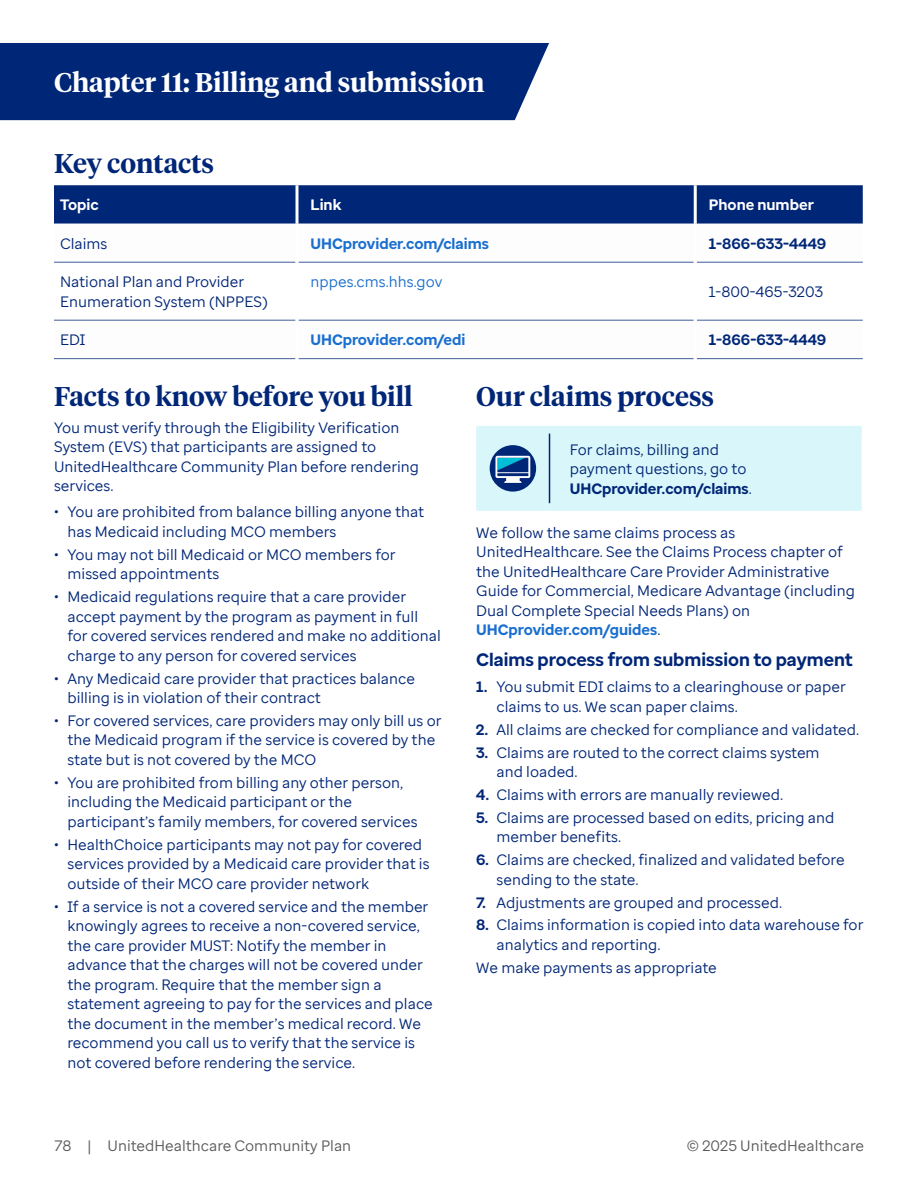
<style>
.page{position:relative;width:918px;height:1188px;background:#fff}
.page>*{position:absolute;margin:0;border:0;box-sizing:border-box;transform-origin:0 0}
.H4{font:600 27px "UHC Serif Headline";color:#002677}
.chapter_header{font:600 27px "UHC Serif Headline";color:#fff}
.Body{font:700 18px "Enterprise Sans";color:#002677}
.Body-2{font:15px/19.5px "Enterprise Sans";color:#002677}
.Body-3{font:15px "Enterprise Sans";color:#5a5a5a}
.Body-4{font:700 15px "Enterprise Sans";color:#196ecf}
.Body-5{font:700 15px "Enterprise Sans";color:#002677}
.Body-6{font:700 15px "Enterprise Sans";color:#fff}
.Body-7{font:15px "Enterprise Sans";color:#196ecf}
.s1{font-weight:700}
.s2{font-weight:700;color:#196ecf}
</style>
<div class="page">
<div style="left:476px;top:426px;width:74px;height:7px;background:#d9f6fa"></div>
<div style="left:476px;top:503px;width:74px;height:8px;background:#d9f6fa"></div>
<div style="left:550px;top:426px;width:312px;height:7px;background:#d9f6fa"></div>
<div style="left:550px;top:503px;width:312px;height:8px;background:#d9f6fa"></div>
<svg style="left:476px;top:433px;width:386px;height:71px;background:#cdebf3"></svg>
<div style="left:54px;top:185px;width:809px;height:39px;background:#002677"></div>
<svg style="left:54px;top:261px;width:809px;height:59px"></svg>
<hr style="left:697px;top:262px;width:166px;height:1px;background:#405c99">
<hr style="left:697px;top:320px;width:166px;height:1px;background:#405c99">
<hr style="left:697px;top:358px;width:166px;height:1px;background:#405c99">
<hr style="left:54px;top:262px;width:242px;height:1px;background:#405c99">
<hr style="left:298px;top:262px;width:396px;height:1px;background:#405c99">
<hr style="left:54px;top:320px;width:242px;height:1px;background:#405c99">
<hr style="left:298px;top:320px;width:396px;height:1px;background:#405c99">
<hr style="left:54px;top:358px;width:242px;height:1px;background:#405c99">
<hr style="left:298px;top:358px;width:396px;height:1px;background:#405c99">
<hr style="left:296px;top:185px;width:2px;height:39px;background:#fff">
<hr style="left:694px;top:185px;width:3px;height:39px;background:#fff">
<hr style="left:296px;top:224px;width:2px;height:38px;background:#fff">
<hr style="left:296px;top:262px;width:2px;height:58px;background:#fff">
<hr style="left:694px;top:224px;width:3px;height:38px;background:#fff">
<hr style="left:694px;top:262px;width:3px;height:58px;background:#fff">
<div style="left:0;top:43px;width:549px;height:77px;background:#002677"></div>
<p class="chapter_header" style="left:54px;top:64px;width:432px">Chapter 11: Billing and submission</p>
<p class="H4" style="left:54px;top:144px;width:162px">Key contacts</p>
<p class="Body-6" style="left:60px;top:195px;width:40px">Topic</p>
<p class="Body-6" style="left:310px;top:195px;width:33px">Link</p>
<p class="Body-6" style="left:709px;top:195px;width:107px">Phone number</p>
<p class="Body-2" style="left:60px;top:234px;width:49px">Claims</p>
<p class="Body-4" style="left:310px;top:234px;width:180px">UHCprovider.com/claims</p>
<p class="Body-5" style="left:709px;top:234px;width:119px">1-866-633-4449</p>
<p class="Body-2" style="left:60px;top:272px;width:209px">National Plan and Provider<br>Enumeration System (NPPES)</p>
<p class="Body-7" style="left:310px;top:272px;width:133px">nppes.cms.hhs.gov</p>
<p class="Body-2" style="left:709px;top:282px;width:116px">1-800-465-3203</p>
<p class="Body-2" style="left:60px;top:330px;width:27px">EDI</p>
<p class="Body-4" style="left:310px;top:330px;width:156px">UHCprovider.com/edi</p>
<p class="Body-5" style="left:709px;top:330px;width:119px">1-866-633-4449</p>
<p class="H4" style="left:54px;top:378px;width:360px">Facts to know before you bill</p>
<p class="Body-2" style="left:54px;top:417px;width:367px">You must verify through the Eligibility Verification System (EVS) that participants are assigned to UnitedHealthcare Community Plan before rendering services.</p>
<p class="Body-2" style="left:68px;top:502px;width:358px;text-indent:-14px">• You are prohibited from balance billing anyone that has Medicaid including MCO members</p>
<p class="Body-2" style="left:68px;top:545px;width:330px;text-indent:-14px">• You may not bill Medicaid or MCO members for missed appointments</p>
<p class="Body-2" style="left:68px;top:587px;width:375px;text-indent:-14px">• Medicaid regulations require that a care provider accept payment by the program as payment in full for covered services rendered and make no additional charge to any person for covered services</p>
<p class="Body-2" style="left:68px;top:668px;width:349px;text-indent:-14px">• Any Medicaid care provider that practices balance billing is in violation of their contract</p>
<p class="Body-2" style="left:68px;top:711px;width:375px;text-indent:-14px">• For covered services, care providers may only bill us or the Medicaid program if the service is covered by the state but is not covered by the MCO</p>
<p class="Body-2" style="left:68px;top:773px;width:352px;text-indent:-14px">• You are prohibited from billing any other person, including the Medicaid participant or the participant’s family members, for covered services</p>
<p class="Body-2" style="left:68px;top:834px;width:364px;text-indent:-14px">• HealthChoice participants may not pay for covered services provided by a Medicaid care provider that is outside of their MCO care provider network</p>
<p class="Body-2" style="left:68px;top:896px;width:367px;text-indent:-14px">• If a service is not a covered service and the member knowingly agrees to receive a non-covered service, the care provider MUST: Notify the member in advance that the charges will not be covered under the program. Require that the member sign a statement agreeing to pay for the services and place the document in the member’s medical record. We recommend you call us to verify that the service is not covered before rendering the service.</p>
<p class="H4" style="left:476px;top:378px;width:239px">Our claims process</p>
<p class="Body-2" style="left:570px;top:439px;width:184px">For claims, billing and payment questions, go to<br><span class="s1">UHCprovider.com/claims</span>.</p>
<p class="Body-2" style="left:476px;top:523px;width:380px">We follow the same claims process as UnitedHealthcare. See the Claims Process chapter of the UnitedHealthcare Care Provider Administrative Guide for Commercial, Medicare Advantage (including Dual Complete Special Needs Plans) on <span class="s2">UHCprovider.com/guides</span>.</p>
<p class="Body" style="left:476px;top:648px;width:378px">Claims process from submission to payment</p>
<p class="Body-2" style="left:497px;top:677px;width:351px;text-indent:-20px"><span class="s1">1.</span> You submit EDI claims to a clearinghouse or paper claims to us. We scan paper claims.</p>
<p class="Body-2" style="left:476px;top:720px;width:384px"><span class="s1">2.</span> All claims are checked for compliance and validated.</p>
<p class="Body-2" style="left:497px;top:742px;width:325px;text-indent:-20px"><span class="s1">3.</span> Claims are routed to the correct claims system and loaded.</p>
<p class="Body-2" style="left:476px;top:785px;width:308px"><span class="s1">4.</span> Claims with errors are manually reviewed.</p>
<p class="Body-2" style="left:497px;top:808px;width:339px;text-indent:-20px"><span class="s1">5.</span> Claims are processed based on edits, pricing and member benefits.</p>
<p class="Body-2" style="left:497px;top:850px;width:350px;text-indent:-20px"><span class="s1">6.</span> Claims are checked, finalized and validated before sending to the state.</p>
<p class="Body-2" style="left:476px;top:892px;width:307px"><span class="s1">7.</span> Adjustments are grouped and processed.</p>
<p class="Body-2" style="left:497px;top:915px;width:368px;text-indent:-20px"><span class="s1">8.</span> Claims information is copied into data warehouse for analytics and reporting.</p>
<p class="Body-2" style="left:476px;top:958px;width:242px">We make payments as appropriate</p>
<p class="Body-3" style="left:54px;top:1136px;width:299px">78 | UnitedHealthcare Community Plan</p>
<p class="Body-3" style="left:687px;top:1136px;width:179px">© 2025 UnitedHealthcare</p>
</div>
